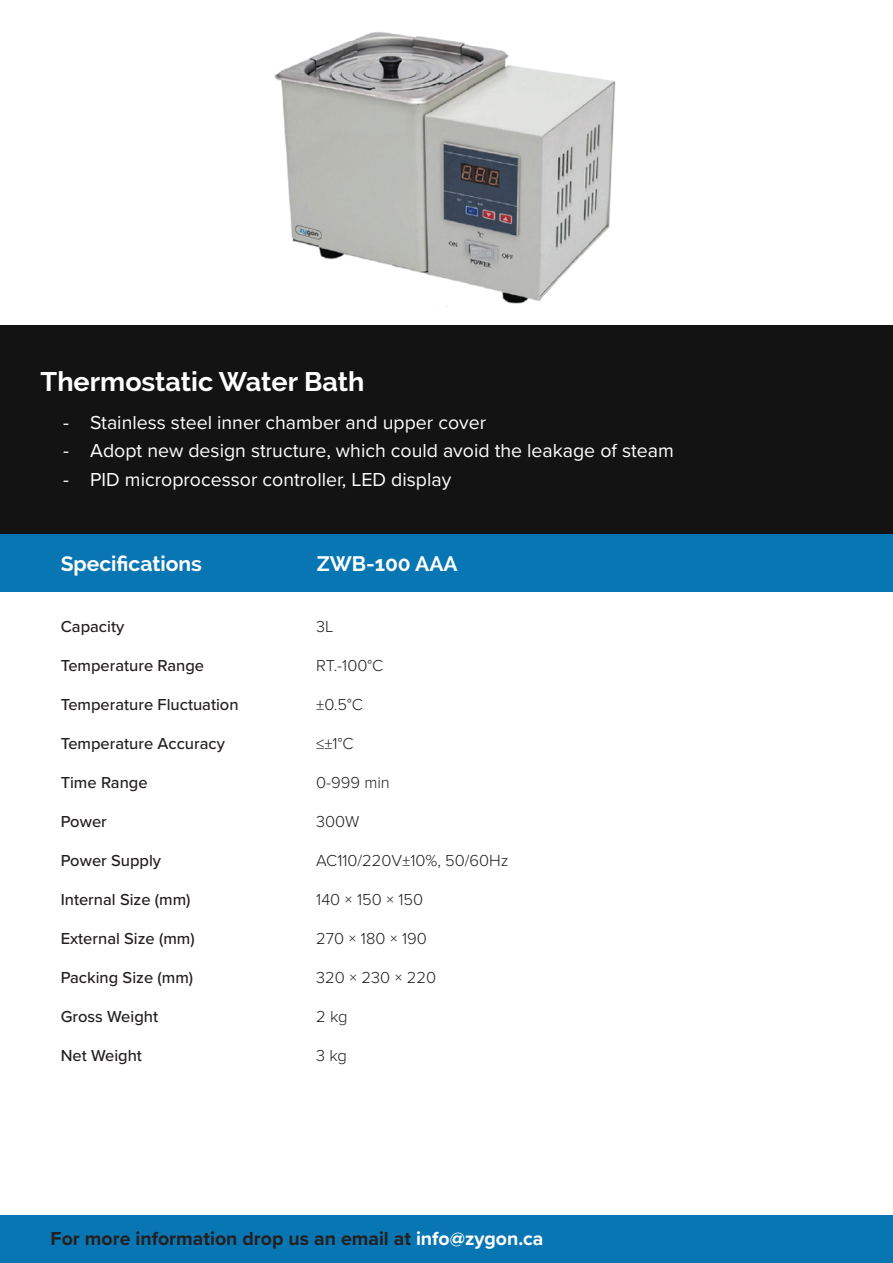
<style>
.page{position:relative;width:893px;height:1263px;background:#fff}
.page>*{position:absolute;margin:0;border:0;box-sizing:border-box;transform-origin:0 0}
.t1{font:700 27px "Raleway";color:#fff}
.t2{font:700 21px "Raleway";color:#fff}
.t3{font:19.5px "Proxima Nova";color:#fff}
.t4{font:700 19.5px "Proxima Nova";color:#231f20}
.t5{font:500 16.5px "Proxima Nova";color:#231f20}
.t6{font:300 16.5px "Proxima Nova";color:#231f20}
.s1{color:#fff}
</style>
<div class="page">
<img style="left:208px;top:32px;width:523px;height:294px">
<div style="left:0;top:1215px;width:892px;height:48px;background:#0976b4"></div>
<div style="left:0;top:326px;width:893px;height:234px;background:#141313"></div>
<div style="left:0;top:534px;width:893px;height:58px;background:#0976b4"></div>
<h1 class="t1" style="left:41px;top:366px;width:325px">Thermostatic Water Bath</h1>
<p class="t3" style="left:63px;top:408px;width:424px">- Stainless steel inner chamber and upper cover</p>
<p class="t3" style="left:63px;top:436px;width:612px">- Adopt new design structure, which could avoid the leakage of steam</p>
<p class="t3" style="left:63px;top:465px;width:390px">- PID microprocessor controller, LED display</p>
<p class="t2" style="left:61px;top:551px;width:143px">Specifications</p>
<p class="t2" style="left:317px;top:552px;width:143px">ZWB-100 AAA</p>
<p class="t5" style="left:61px;top:614px;width:65px">Capacity</p>
<p class="t5" style="left:61px;top:653px;width:145px">Temperature Range</p>
<p class="t5" style="left:61px;top:692px;width:179px">Temperature Fluctuation</p>
<p class="t5" style="left:61px;top:731px;width:166px">Temperature Accuracy</p>
<p class="t5" style="left:61px;top:770px;width:88px">Time Range</p>
<p class="t5" style="left:61px;top:809px;width:48px">Power</p>
<p class="t5" style="left:61px;top:848px;width:102px">Power Supply</p>
<p class="t5" style="left:61px;top:887px;width:131px">Internal Size (mm)</p>
<p class="t5" style="left:61px;top:926px;width:136px">External Size (mm)</p>
<p class="t5" style="left:61px;top:965px;width:134px">Packing Size (mm)</p>
<p class="t5" style="left:61px;top:1004px;width:99px">Gross Weight</p>
<p class="t5" style="left:61px;top:1043px;width:83px">Net Weight</p>
<p class="t6" style="left:316px;top:614px;width:19px">3L</p>
<p class="t6" style="left:316px;top:653px;width:68px">RT.-100°C</p>
<p class="t6" style="left:316px;top:692px;width:48px">±0.5°C</p>
<p class="t6" style="left:316px;top:731px;width:39px">≤±1°C</p>
<p class="t6" style="left:316px;top:770px;width:75px">0-999 min</p>
<p class="t6" style="left:316px;top:809px;width:45px">300W</p>
<p class="t6" style="left:316px;top:848px;width:194px">AC110/220V±10%, 50/60Hz</p>
<p class="t6" style="left:316px;top:887px;width:108px">140 × 150 × 150</p>
<p class="t6" style="left:316px;top:926px;width:112px">270 × 180 × 190</p>
<p class="t6" style="left:316px;top:965px;width:121px">320 × 230 × 220</p>
<p class="t6" style="left:316px;top:1004px;width:33px">2 kg</p>
<p class="t6" style="left:316px;top:1043px;width:32px">3 kg</p>
<p class="t4" style="left:51px;top:1224px;width:494px">For more information drop us an email at <span class="s1">info@zygon.ca</span></p>
</div>
